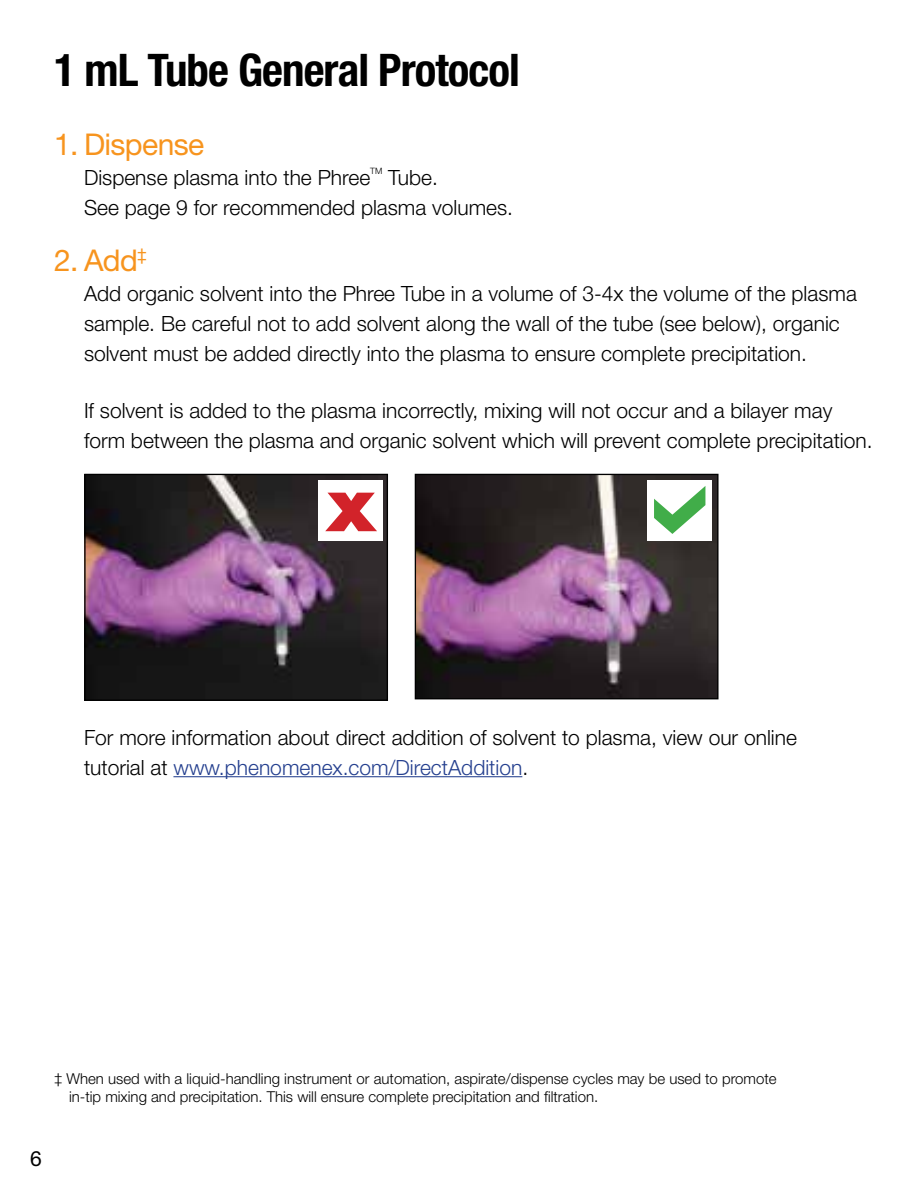
<style>
.page{position:relative;width:918px;height:1188px;background:#fff}
.page>*{position:absolute;margin:0;border:0;box-sizing:border-box;transform-origin:0 0}
.t1{font:700 condensed 45px "Helvetica Neue LT Std";letter-spacing:-.02em;color:#000}
.t2{font:30px "Helvetica Neue LT Std";letter-spacing:-.02em;color:#f7941e}
.t3{font:300 21px/30px "Helvetica Neue LT Std";color:#000}
.t4{font:21px "Helvetica Neue LT Std";color:#000}
.t5{font:300 15px/18px "Helvetica Neue LT Std";color:#000}
.t6{font:300 8.7px "Helvetica Neue LT Std";color:#000}
.s1{color:#25408f}
</style>
<div class="page">
<hr style="left:173px;top:776px;width:349px;height:1px;background:#25408f">
<img style="left:86px;top:476px;width:300px;height:223px">
<div style="left:84px;top:474px;width:304px;height:227px;border:1px solid #000"></div>
<div style="left:318px;top:481px;width:65px;height:60px;background:#fff"></div>
<svg style="left:325px;top:493px;width:52px;height:38px"></svg>
<img style="left:417px;top:476px;width:300px;height:221px">
<div style="left:415px;top:474px;width:304px;height:225px;border:1px solid #000"></div>
<div style="left:647px;top:480px;width:65px;height:61px;background:#fff"></div>
<svg style="left:654px;top:486px;width:51px;height:48px"></svg>
<h1 class="t1" style="left:54px;top:43px;width:468px">1 mL Tube General Protocol</h1>
<h2 class="t2" style="left:54px;top:127px;width:152px">1. Dispense</h2>
<p class="t3" style="left:84px;top:162px;width:288px">Dispense plasma into the Phree</p>
<p class="t6" style="left:370px;top:166px;width:14px">TM</p>
<p class="t3" style="left:84px;top:162px;width:431px;text-indent:304px">Tube.<br>See page 9 for recommended plasma volumes.</p>
<h2 class="t2" style="left:54px;top:242px;width:94px">2. Add<sup>‡</sup></h2>
<p class="t3" style="left:84px;top:278px;width:774px">Add organic solvent into the Phree Tube in a volume of 3-4x the volume of the plasma sample. Be careful not to add solvent along the wall of the tube (see below), organic solvent must be added directly into the plasma to ensure complete precipitation.</p>
<p class="t3" style="left:84px;top:395px;width:790px">If solvent is added to the plasma incorrectly, mixing will not occur and a bilayer may form between the plasma and organic solvent which will prevent complete precipitation.</p>
<p class="t3" style="left:84px;top:722px;width:715px">For more information about direct addition of solvent to plasma, view our online tutorial at <span class="s1">www.phenomenex.com/DirectAddition</span>.</p>
<p class="t5" style="left:69px;top:1069px;width:709px;text-indent:-15px">‡ When used with a liquid-handling instrument or automation, aspirate/dispense cycles may be used to promote in-tip mixing and precipitation. This will ensure complete precipitation and filtration.</p>
<p class="t4" style="left:30px;top:1146px;width:13px">6</p>
</div>
